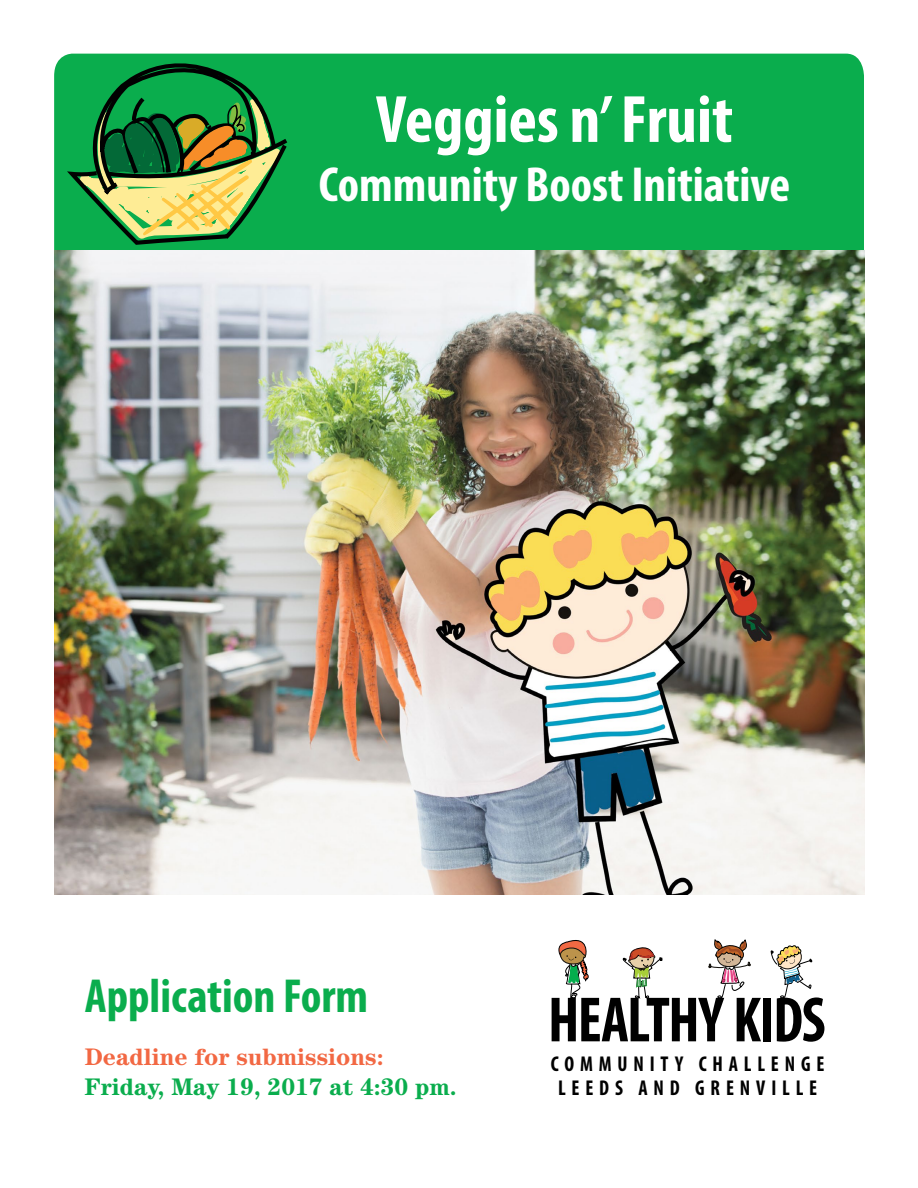
<style>
.page{position:relative;width:918px;height:1188px;background:#fff}
.page>*{position:absolute;margin:0;border:0;box-sizing:border-box;transform-origin:0 0}
.t1{font:700 condensed 67.5px "Myriad Pro";color:#fff}
.t2{font:700 condensed 64.5px "Myriad Pro";letter-spacing:-.025em;color:#000;scale:.94 1}
.t3{font:700 condensed 49.5px "Myriad Pro";color:#fff}
.t4{font:700 condensed 48px "Myriad Pro";color:#0aad4d}
.t5{font:700 24px "Century";color:#0aad4d}
.t6{font:700 24px "Century";color:#f26843}
.t7{font:700 condensed 21.45px/24.2px "Myriad Pro";letter-spacing:.29em;color:#000;text-align:center;scale:.94 1}
</style>
<div class="page">
<div style="left:54px;top:54px;width:810px;height:197px;background:#0aad4d"></div>
<svg style="left:708px;top:939px;width:43px;height:59px"></svg>
<svg style="left:558px;top:940px;width:31px;height:59px"></svg>
<svg style="left:770px;top:945px;width:42px;height:53px"></svg>
<svg style="left:623px;top:947px;width:40px;height:52px"></svg>
<img style="left:54px;top:251px;width:810px;height:643px">
<svg style="left:67px;top:63px;width:220px;height:182px;background:#48994a"></svg>
<p class="t1" style="left:376px;top:77px;width:359px">Veggies n’ Fruit</p>
<p class="t3" style="left:319px;top:154px;width:473px">Community Boost Initiative</p>
<p class="t4" style="left:85px;top:966px;width:285px">Application Form</p>
<p class="t6" style="left:85px;top:1043px;width:300px">Deadline for submissions:</p>
<p class="t5" style="left:85px;top:1073px;width:374px">Friday, May 19, 2017 at 4:30 pm.</p>
<p class="t2" style="left:548px;top:980px;width:297px">HEALTHY KIDS</p>
<p class="t7" style="left:551px;top:1052px;width:293px">COMMUNITY CHALLENGE<br>LEEDS AND GRENVILLE</p>
</div>
